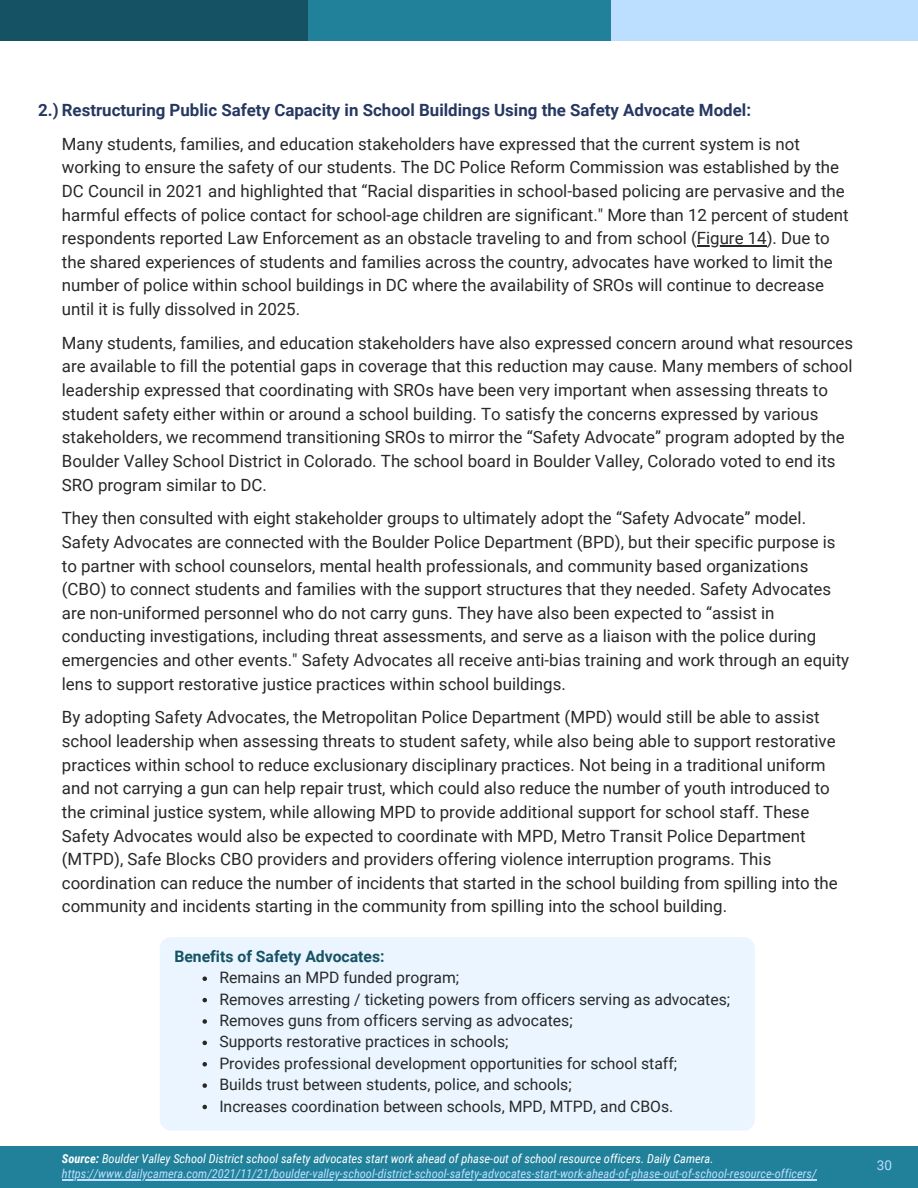
<style>
.page{position:relative;width:918px;height:1188px;background:#fff}
.page>*{position:absolute;margin:0;border:0;box-sizing:border-box;transform-origin:0 0}
.t1{font:16.8px/23.7px "Roboto";color:#282828}
.t2{font:700 16.8px "Roboto";color:#253861}
.t3{font:15.75px/21.3px "Roboto";color:#282828}
.t4{font:700 15.75px "Roboto";color:#155263}
.t5{font:13.5px "Roboto";color:#bddfff}
.t6{font:italic 12.3px/14.7px "Roboto Condensed";color:#bddfff}
.s1{font-weight:700;color:#fff}
.s2{color:#fff}
</style>
<div class="page">
<div style="left:160px;top:937px;width:595px;height:194px;background:#eaf5ff"></div>
<div style="left:0;top:0;width:309px;height:40px;background:#155263"></div>
<div style="left:308px;top:0;width:303px;height:40px;background:#21819b"></div>
<div style="left:611px;top:0;width:307px;height:40px;background:#bddfff"></div>
<div style="left:0;top:1146px;width:918px;height:42px;background:#21819b"></div>
<hr style="left:697px;top:245px;width:70px;height:1px;background:#282828">
<hr style="left:62px;top:1179px;width:754px;height:1px;background:#bddfff">
<svg style="left:202px;top:976px;width:5px;height:5px"></svg>
<svg style="left:202px;top:998px;width:5px;height:4px"></svg>
<svg style="left:202px;top:1019px;width:5px;height:5px"></svg>
<svg style="left:202px;top:1041px;width:5px;height:4px"></svg>
<svg style="left:202px;top:1062px;width:5px;height:4px"></svg>
<svg style="left:202px;top:1083px;width:5px;height:5px"></svg>
<svg style="left:202px;top:1105px;width:5px;height:4px"></svg>
<p class="t2" style="left:38px;top:98px;width:714px">2.) Restructuring Public Safety Capacity in School Buildings Using the Safety Advocate Model:</p>
<p class="t1" style="left:62px;top:131px;width:788px">Many students, families, and education stakeholders have expressed that the current system is not working to ensure the safety of our students. The DC Police Reform Commission was established by the DC Council in 2021 and highlighted that “Racial disparities in school-based policing are pervasive and the harmful effects of police contact for school-age children are significant." More than 12 percent of student respondents reported Law Enforcement as an obstacle traveling to and from school (Figure 14). Due to the shared experiences of students and families across the country, advocates have worked to limit the number of police within school buildings in DC where the availability of SROs will continue to decrease until it is fully dissolved in 2025.</p>
<p class="t1" style="left:62px;top:330px;width:793px">Many students, families, and education stakeholders have also expressed concern around what resources are available to fill the potential gaps in coverage that this reduction may cause. Many members of school leadership expressed that coordinating with SROs have been very important when assessing threats to student safety either within or around a school building. To satisfy the concerns expressed by various stakeholders, we recommend transitioning SROs to mirror the “Safety Advocate” program adopted by the Boulder Valley School District in Colorado. The school board in Boulder Valley, Colorado voted to end its SRO program similar to DC.</p>
<p class="t1" style="left:62px;top:506px;width:789px">They then consulted with eight stakeholder groups to ultimately adopt the “Safety Advocate” model.<br>Safety Advocates are connected with the Boulder Police Department (BPD), but their specific purpose is to partner with school counselors, mental health professionals, and community based organizations (CBO) to connect students and families with the support structures that they needed. Safety Advocates are non-uniformed personnel who do not carry guns. They have also been expected to “assist in conducting investigations, including threat assessments, and serve as a liaison with the police during emergencies and other events." Safety Advocates all receive anti-bias training and work through an equity lens to support restorative justice practices within school buildings.</p>
<p class="t1" style="left:62px;top:705px;width:777px">By adopting Safety Advocates, the Metropolitan Police Department (MPD) would still be able to assist school leadership when assessing threats to student safety, while also being able to support restorative practices within school to reduce exclusionary disciplinary practices. Not being in a traditional uniform and not carrying a gun can help repair trust, which could also reduce the number of youth introduced to the criminal justice system, while allowing MPD to provide additional support for school staff. These Safety Advocates would also be expected to coordinate with MPD, Metro Transit Police Department (MTPD), Safe Blocks CBO providers and providers offering violence interruption programs. This coordination can reduce the number of incidents that started in the school building from spilling into the community and incidents starting in the community from spilling into the school building.</p>
<p class="t4" style="left:174px;top:945px;width:212px">Benefits of Safety Advocates:</p>
<p class="t3" style="left:219px;top:966px;width:512px">Remains an MPD funded program;<br>Removes arresting / ticketing powers from officers serving as advocates; Removes guns from officers serving as advocates;<br>Supports restorative practices in schools;<br>Provides professional development opportunities for school staff;<br>Builds trust between students, police, and schools;<br>Increases coordination between schools, MPD, MTPD, and CBOs.</p>
<p class="t6" style="left:62px;top:1151px;width:756px"><span class="s1">Source:</span> <span class="s2">Boulder Valley School District school safety advocates start work ahead of phase-out of school resource officers. Daily Camera. </span>https://www.dailycamera.com/2021/11/21/boulder-valley-school-district-school-safety-advocates-start-work-ahead-of-phase-out-of-school-resource-officers/</p>
<p class="t5" style="left:877px;top:1156px;width:17px">30</p>
</div>
